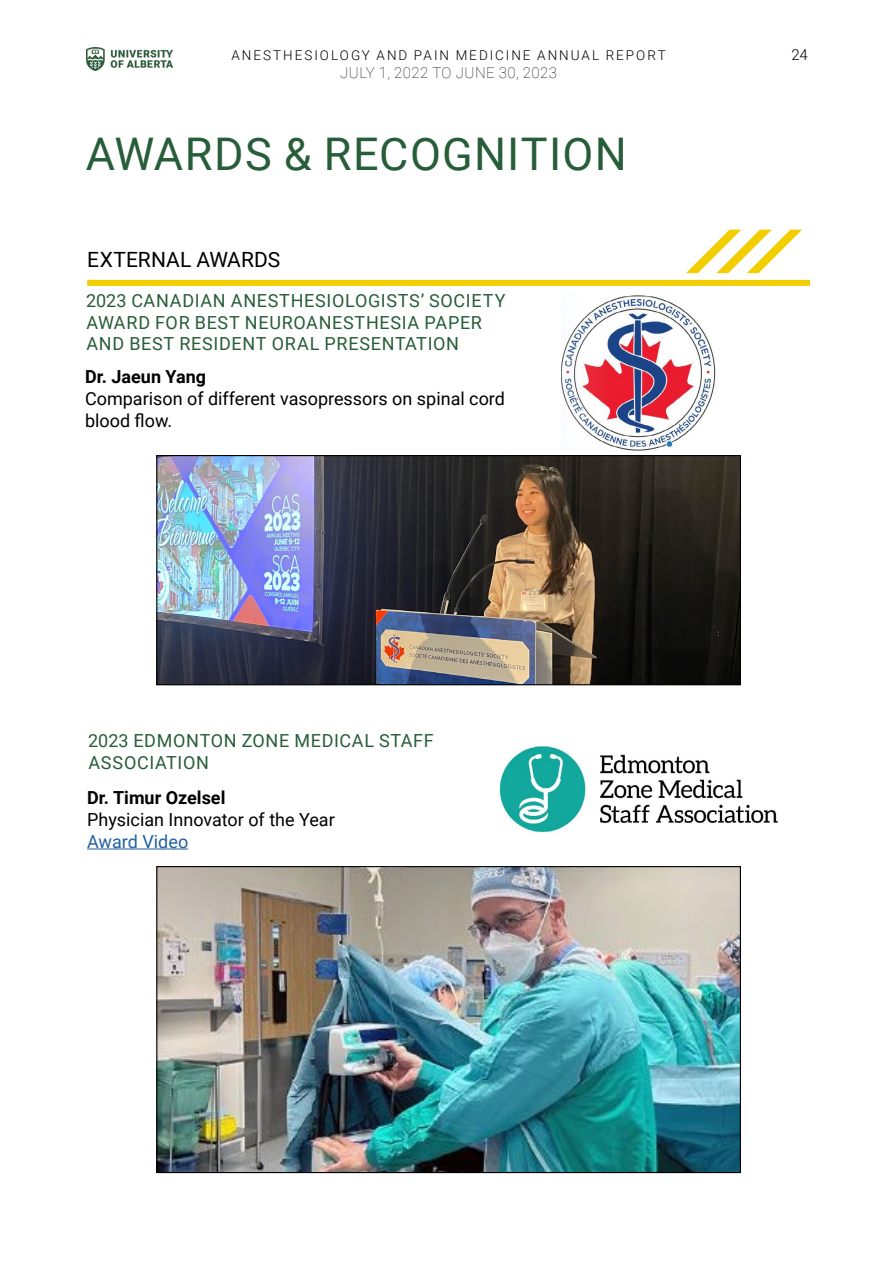
<style>
.page{position:relative;width:893px;height:1263px;background:#fff}
.page>*{position:absolute;margin:0;border:0;box-sizing:border-box;transform-origin:0 0}
.t1{font:45px "Roboto";letter-spacing:.03em;color:#275d38}
.t2{font:21px "Roboto";letter-spacing:.005em;color:#000}
.t3{font:18px/21.6px "Roboto";letter-spacing:.035em;color:#275d38}
.t4{font:18px/21.6px "Roboto";color:#000}
.t5{font:700 18px "Roboto";color:#000}
.t6{font:18px "Roboto";color:#215e9e}
.t7{font:100 15px "Roboto";letter-spacing:.035em;color:#000}
.t8{font:300 15px "Roboto";color:#000}
.t9{font:300 13.5px "Roboto";letter-spacing:.145em;color:#000}
</style>
<div class="page">
<img style="left:158px;top:868px;width:581px;height:303px">
<img style="left:561px;top:295px;width:155px;height:156px">
<img style="left:158px;top:457px;width:581px;height:226px">
<div style="left:156px;top:455px;width:585px;height:230px;border:1px solid #000"></div>
<img style="left:499px;top:746px;width:279px;height:86px">
<img style="left:86px;top:47px;width:86px;height:24px">
<div style="left:87px;top:280px;width:723px;height:6px;background:#f2cd00"></div>
<svg style="left:686px;top:230px;width:116px;height:43px"></svg>
<hr style="left:87px;top:848px;width:101px;height:1px;background:#215e9e">
<p class="t9" style="left:231px;top:46px;width:436px">ANESTHESIOLOGY AND PAIN MEDICINE ANNUAL REPORT</p>
<p class="t7" style="left:340px;top:62px;width:219px">JULY 1, 2022 TO JUNE 30, 2023</p>
<h1 class="t1" style="left:86px;top:122px;width:543px">AWARDS &amp; RECOGNITION</h1>
<p class="t2" style="left:87px;top:245px;width:195px">EXTERNAL AWARDS</p>
<p class="t3" style="left:86px;top:289px;width:421px">2023 CANADIAN ANESTHESIOLOGISTS’ SOCIETY<br>AWARD FOR BEST NEUROANESTHESIA PAPER<br>AND BEST RESIDENT ORAL PRESENTATION</p>
<p class="t5" style="left:85px;top:364px;width:123px">Dr. Jaeun Yang</p>
<p class="t4" style="left:85px;top:387px;width:421px">Comparison of different vasopressors on spinal cord blood flow.</p>
<p class="t3" style="left:88px;top:729px;width:347px">2023 EDMONTON ZONE MEDICAL STAFF<br>ASSOCIATION</p>
<p class="t5" style="left:87px;top:785px;width:140px">Dr. Timur Ozelsel</p>
<p class="t4" style="left:87px;top:808px;width:249px">Physician Innovator of the Year</p>
<p class="t6" style="left:87px;top:829px;width:103px">Award Video</p>
<p class="t8" style="left:792px;top:44px;width:18px">24</p>
</div>
